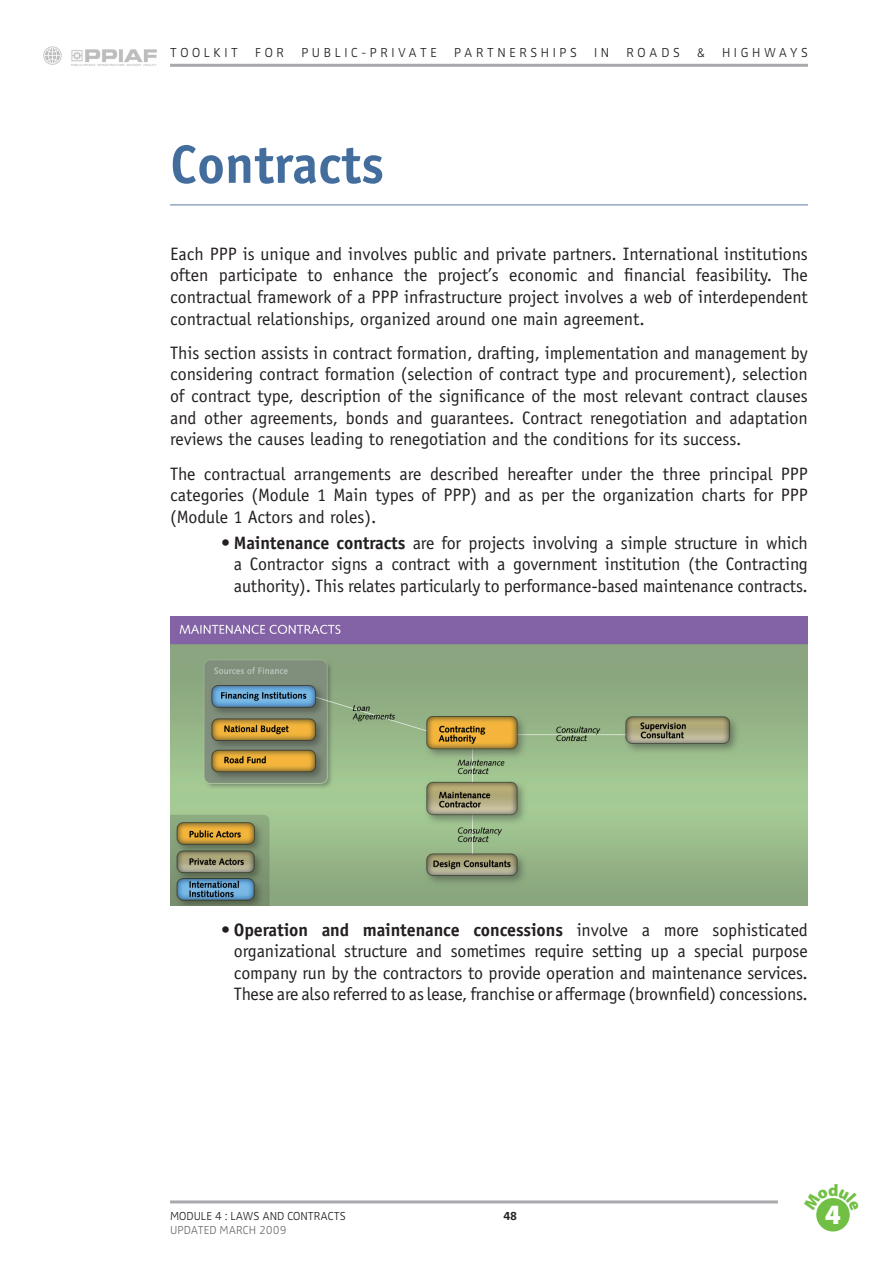
<style>
.page{position:relative;width:893px;height:1263px;background:#fff}
.page>*{position:absolute;margin:0;border:0;box-sizing:border-box;transform-origin:0 0}
.t1{font:700 54px "Officina Sans";color:#426d9c}
.t2{font:900 28.05px "Myriad Pro";color:#fff}
.t3{font:18px/21.6px "Officina Sans";letter-spacing:-.01em;color:#231f20;text-align:justify}
.t4{font:300 13.5px "Zwo";letter-spacing:.265em;color:#231f20}
.t5{font:300 12px "Zwo";color:#231f20}
.t6{font:300 12px "Zwo";color:#6c6d70}
.t7{font:700 12px "Zwo";color:#231f20}
.s1{font-weight:700}
</style>
<div class="page">
<hr style="left:170px;top:64px;width:638px;height:3px;background:#a8a9ad">
<img style="left:43px;top:46px;width:19px;height:19px">
<img style="left:71px;top:49px;width:86px;height:17px">
<hr style="left:170px;top:1200px;width:608px;height:3px;background:#a8a9ad">
<div style="left:816px;top:1198px;width:34px;height:33px;background:#71bf44;border-radius:50%"></div>
<hr style="left:170px;top:204px;width:638px;height:2px;background:#95a5c5">
<img style="left:170px;top:617px;width:638px;height:288px">
<svg style="left:816px;top:1198px;width:34px;height:13px"></svg>
<p class="t4" style="left:170px;top:45px;width:68px">TOOLKIT</p>
<p class="t4" style="left:255px;top:45px;width:30px">FOR</p>
<p class="t4" style="left:301px;top:45px;width:137px">PUBLIC-PRIVATE</p>
<p class="t4" style="left:454px;top:45px;width:124px">PARTNERSHIP S</p>
<p class="t4" style="left:594px;top:45px;width:17px">I N</p>
<p class="t4" style="left:626px;top:45px;width:55px">ROADS</p>
<p class="t4" style="left:697px;top:45px;width:20px">&amp; H</p>
<p class="t4" style="left:734px;top:45px;width:75px">IGHWAYS</p>
<h1 class="t1" style="left:170px;top:131px;width:216px">Contracts</h1>
<p class="t3" style="left:170px;top:243px;width:639px">Each PPP is unique and involves public and private partners. International institutions often participate to enhance the project’s economic and financial feasibility. The contractual framework of a PPP infrastructure project involves a web of interdependent contractual relationships, organized around one main agreement.</p>
<p class="t3" style="left:170px;top:342px;width:639px">This section assists in contract formation, drafting, implementation and management by considering contract formation (selection of contract type and procurement), selection of contract type, description of the significance of the most relevant contract clauses and other agreements, bonds and guarantees. Contract renegotiation and adaptation reviews the causes leading to renegotiation and the conditions for its success.</p>
<p class="t3" style="left:170px;top:463px;width:639px">The contractual arrangements are described hereafter under the three principal PPP categories (Module 1 Main types of PPP) and as per the organization charts for PPP (Module 1 Actors and roles).</p>
<p class="t3" style="left:234px;top:532px;width:576px;text-indent:-13px"><span class="s1">• Maintenance contracts</span> are for projects involving a simple structure in which a Contractor signs a contract with a government institution (the Contracting authority). This relates particularly to performance-based maintenance contracts.</p>
<p class="t3" style="left:234px;top:919px;width:576px;text-indent:-13px"><span class="s1">• Operation and maintenance concessions</span> involve a more sophisticated organizational structure and sometimes require setting up a special purpose company run by the contractors to provide operation and maintenance services.<br>These are also referred to as lease, franchise or affermage (brownfield) concessions.</p>
<p class="t5" style="left:170px;top:1208px;width:177px">MODULE 4 : LAWS AND CONTRACTS</p>
<p class="t6" style="left:170px;top:1223px;width:118px">UPDATED MARCH 2009</p>
<p class="t7" style="left:503px;top:1208px;width:15px">48</p>
<h2 class="t2" style="left:825px;top:1196px;width:18px">4</h2>
</div>
